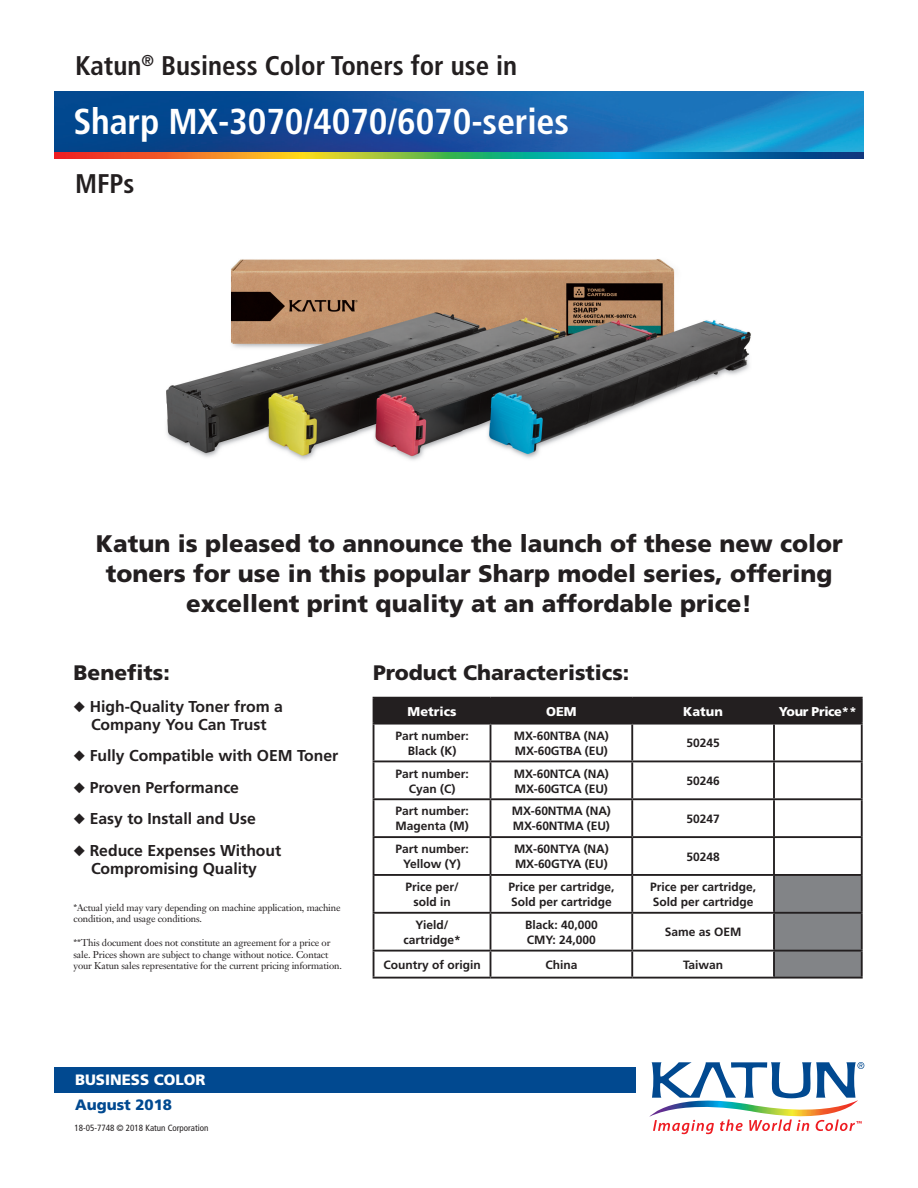
<style>
.page{position:relative;width:918px;height:1188px;background:#fff}
.page>*{position:absolute;margin:0;border:0;box-sizing:border-box;transform-origin:0 0}
.t1{font:700 condensed 36px "Frutiger";letter-spacing:-.005em;color:#fff}
.t2{font:700 condensed 27px "Frutiger";color:#231f20}
.t3{font:900 24px/30px "Frutiger";color:#231f20;text-align:center}
.t4{font:900 21px "Frutiger";color:#231f20}
.t5{font:700 15.75px/18px "Frutiger";color:#231f20;text-align:center}
.t6{font:900 15px "Frutiger";color:#fff}
.t7{font:900 15px "Frutiger";color:#014990}
.t8{font:900 12.75px "Frutiger";color:#fff}
.t9{font:900 12.75px "Frutiger";letter-spacing:-.03em;color:#fff}
.t10{font:700 12px/15px "Frutiger";color:#231f20;text-align:center}
.t11{font:9.75px/11.7px "Janson Text";letter-spacing:-.015em;color:#231f20}
.t12{font:condensed 9px "Frutiger";color:#231f20}
</style>
<div class="page">
<img style="left:166px;top:259px;width:585px;height:201px">
<div style="left:54px;top:1067px;width:582px;height:25px;background:#014990"></div>
<img style="left:54px;top:152px;width:810px;height:6px">
<img style="left:54px;top:91px;width:810px;height:61px">
<svg style="left:649px;top:1062px;width:215px;height:72px"></svg>
<div style="left:775px;top:876px;width:86px;height:101px;background:#828487"></div>
<hr style="left:373px;top:697px;width:117px;height:2px;background:#231f20">
<hr style="left:490px;top:697px;width:142px;height:2px;background:#231f20">
<div style="left:373px;top:698px;width:488px;height:25px;background:#231f20"></div>
<hr style="left:632px;top:697px;width:142px;height:2px;background:#231f20">
<hr style="left:631px;top:699px;width:2px;height:24px;background:#231f20">
<hr style="left:774px;top:697px;width:89px;height:2px;background:#231f20">
<hr style="left:773px;top:699px;width:2px;height:24px;background:#231f20">
<hr style="left:861px;top:699px;width:2px;height:24px;background:#231f20">
<hr style="left:373px;top:723px;width:117px;height:2px;background:#231f20">
<hr style="left:373px;top:725px;width:1px;height:35px;background:#231f20">
<hr style="left:490px;top:723px;width:142px;height:2px;background:#231f20">
<hr style="left:490px;top:725px;width:1px;height:35px;background:#231f20">
<hr style="left:632px;top:723px;width:142px;height:2px;background:#231f20">
<hr style="left:631px;top:725px;width:2px;height:35px;background:#231f20">
<hr style="left:774px;top:723px;width:89px;height:2px;background:#231f20">
<hr style="left:773px;top:725px;width:2px;height:35px;background:#231f20">
<hr style="left:861px;top:725px;width:2px;height:35px;background:#231f20">
<hr style="left:373px;top:760px;width:117px;height:2px;background:#231f20">
<hr style="left:373px;top:762px;width:1px;height:36px;background:#231f20">
<hr style="left:490px;top:760px;width:142px;height:2px;background:#231f20">
<hr style="left:490px;top:762px;width:1px;height:36px;background:#231f20">
<hr style="left:632px;top:760px;width:142px;height:2px;background:#231f20">
<hr style="left:631px;top:762px;width:2px;height:36px;background:#231f20">
<hr style="left:774px;top:760px;width:89px;height:2px;background:#231f20">
<hr style="left:773px;top:762px;width:2px;height:36px;background:#231f20">
<hr style="left:861px;top:762px;width:2px;height:36px;background:#231f20">
<hr style="left:373px;top:798px;width:117px;height:2px;background:#231f20">
<hr style="left:373px;top:800px;width:1px;height:36px;background:#231f20">
<hr style="left:490px;top:798px;width:142px;height:2px;background:#231f20">
<hr style="left:490px;top:800px;width:1px;height:36px;background:#231f20">
<hr style="left:632px;top:798px;width:142px;height:2px;background:#231f20">
<hr style="left:631px;top:800px;width:2px;height:36px;background:#231f20">
<hr style="left:774px;top:798px;width:89px;height:2px;background:#231f20">
<hr style="left:773px;top:800px;width:2px;height:36px;background:#231f20">
<hr style="left:861px;top:800px;width:2px;height:36px;background:#231f20">
<hr style="left:373px;top:836px;width:117px;height:2px;background:#231f20">
<hr style="left:373px;top:838px;width:1px;height:36px;background:#231f20">
<hr style="left:490px;top:836px;width:142px;height:2px;background:#231f20">
<hr style="left:490px;top:838px;width:1px;height:36px;background:#231f20">
<hr style="left:632px;top:836px;width:142px;height:2px;background:#231f20">
<hr style="left:631px;top:838px;width:2px;height:36px;background:#231f20">
<hr style="left:774px;top:836px;width:89px;height:2px;background:#231f20">
<hr style="left:773px;top:838px;width:2px;height:36px;background:#231f20">
<hr style="left:861px;top:838px;width:2px;height:36px;background:#231f20">
<hr style="left:373px;top:874px;width:117px;height:2px;background:#231f20">
<hr style="left:373px;top:876px;width:1px;height:36px;background:#231f20">
<hr style="left:490px;top:874px;width:142px;height:2px;background:#231f20">
<hr style="left:490px;top:876px;width:1px;height:36px;background:#231f20">
<hr style="left:632px;top:874px;width:142px;height:2px;background:#231f20">
<hr style="left:631px;top:876px;width:2px;height:36px;background:#231f20">
<hr style="left:774px;top:874px;width:89px;height:2px;background:#231f20">
<hr style="left:773px;top:876px;width:2px;height:36px;background:#231f20">
<hr style="left:861px;top:876px;width:2px;height:36px;background:#231f20">
<hr style="left:373px;top:912px;width:117px;height:2px;background:#231f20">
<hr style="left:373px;top:914px;width:1px;height:36px;background:#231f20">
<hr style="left:490px;top:912px;width:142px;height:2px;background:#231f20">
<hr style="left:490px;top:914px;width:1px;height:36px;background:#231f20">
<hr style="left:632px;top:912px;width:142px;height:2px;background:#231f20">
<hr style="left:631px;top:914px;width:2px;height:36px;background:#231f20">
<hr style="left:774px;top:912px;width:89px;height:2px;background:#231f20">
<hr style="left:773px;top:914px;width:2px;height:36px;background:#231f20">
<hr style="left:861px;top:914px;width:2px;height:36px;background:#231f20">
<hr style="left:373px;top:950px;width:117px;height:2px;background:#231f20">
<svg style="left:373px;top:952px;width:1px;height:25px"></svg>
<hr style="left:490px;top:950px;width:142px;height:2px;background:#231f20">
<svg style="left:490px;top:952px;width:1px;height:25px"></svg>
<hr style="left:632px;top:950px;width:142px;height:2px;background:#231f20">
<hr style="left:631px;top:952px;width:2px;height:25px;background:#231f20">
<hr style="left:774px;top:950px;width:89px;height:2px;background:#231f20">
<hr style="left:773px;top:952px;width:2px;height:25px;background:#231f20">
<hr style="left:861px;top:952px;width:2px;height:25px;background:#231f20">
<hr style="left:373px;top:977px;width:117px;height:2px;background:#231f20">
<hr style="left:490px;top:977px;width:142px;height:2px;background:#231f20">
<hr style="left:632px;top:977px;width:142px;height:2px;background:#231f20">
<hr style="left:774px;top:977px;width:89px;height:2px;background:#231f20">
<p class="t2" style="left:75px;top:49px;width:444px">Katun<sup>®</sup> Business Color Toners for use in</p>
<p class="t1" style="left:74px;top:100px;width:497px">Sharp MX-3070/4070/6070-series</p>
<p class="t2" style="left:75px;top:167px;width:61px">MFPs</p>
<p class="t3" style="left:96px;top:529px;width:749px">Katun is pleased to announce the launch of these new color toners for use in this popular Sharp model series, offering excellent print quality at an affordable price!</p>
<p class="t4" style="left:74px;top:660px;width:98px">Benefits:</p>
<p class="t5" style="left:74px;top:697px;width:211px">◆ High-Quality Toner from a<br>Company You Can Trust</p>
<p class="t5" style="left:74px;top:747px;width:266px">◆ Fully Compatible with OEM Toner</p>
<p class="t5" style="left:74px;top:778px;width:167px">◆ Proven Performance</p>
<p class="t5" style="left:74px;top:810px;width:184px">◆ Easy to Install and Use</p>
<p class="t5" style="left:74px;top:841px;width:209px">◆ Reduce Expenses Without<br>Compromising Quality</p>
<p class="t11" style="left:74px;top:901px;width:269px">*Actual yield may vary depending on machine application, machine condition, and usage conditions.</p>
<p class="t11" style="left:74px;top:937px;width:270px">**This document does not constitute an agreement for a price or sale. Prices shown are subject to change without notice. Contact your Katun sales representative for the current pricing information.</p>
<p class="t4" style="left:373px;top:660px;width:258px">Product Characteristics:</p>
<p class="t8" style="left:408px;top:703px;width:50px">Metrics</p>
<p class="t8" style="left:546px;top:703px;width:32px">OEM</p>
<p class="t8" style="left:683px;top:703px;width:41px">Katun</p>
<p class="t9" style="left:779px;top:703px;width:79px">Your Price**</p>
<p class="t10" style="left:395px;top:728px;width:75px">Part number:<br>Black (K)</p>
<p class="t10" style="left:514px;top:728px;width:97px">MX-60NTBA (NA)</p>
<p class="t10" style="left:686px;top:735px;width:35px">50245</p>
<p class="t10" style="left:515px;top:743px;width:95px">MX-60GTBA (EU)</p>
<p class="t10" style="left:395px;top:766px;width:75px">Part number:<br>Cyan (C)</p>
<p class="t10" style="left:514px;top:766px;width:97px">MX-60NTCA (NA)</p>
<p class="t10" style="left:515px;top:781px;width:95px">MX-60GTCA (EU)</p>
<p class="t10" style="left:395px;top:804px;width:75px;text-align:left">Part number:<br>Magenta (M)</p>
<p class="t10" style="left:512px;top:804px;width:101px">MX-60NTMA (NA)</p>
<p class="t10" style="left:513px;top:819px;width:99px">MX-60NTMA (EU)</p>
<p class="t10" style="left:395px;top:841px;width:75px">Part number:<br>Yellow (Y)</p>
<p class="t10" style="left:514px;top:841px;width:96px">MX-60NTYA (NA)</p>
<p class="t10" style="left:515px;top:856px;width:94px">MX-60GTYA (EU)</p>
<p class="t10" style="left:405px;top:879px;width:55px">Price per/ sold in</p>
<p class="t10" style="left:508px;top:879px;width:108px">Price per cartridge,</p>
<p class="t10" style="left:511px;top:894px;width:102px">Sold per cartridge</p>
<p class="t10" style="left:403px;top:917px;width:59px">Yield/ cartridge*</p>
<p class="t10" style="left:525px;top:917px;width:74px">Black: 40,000</p>
<p class="t10" style="left:527px;top:932px;width:70px">CMY: 24,000</p>
<p class="t10" style="left:686px;top:773px;width:35px">50246</p>
<p class="t10" style="left:686px;top:811px;width:35px">50247</p>
<p class="t10" style="left:686px;top:849px;width:35px">50248</p>
<p class="t10" style="left:650px;top:879px;width:108px">Price per cartridge,</p>
<p class="t10" style="left:653px;top:894px;width:102px">Sold per cartridge</p>
<p class="t10" style="left:665px;top:925px;width:78px">Same as OEM</p>
<p class="t10" style="left:383px;top:957px;width:99px">Country of origin</p>
<p class="t10" style="left:545px;top:957px;width:34px">China</p>
<p class="t10" style="left:683px;top:957px;width:42px">Taiwan</p>
<p class="t6" style="left:75px;top:1071px;width:132px">BUSINESS COLOR</p>
<p class="t7" style="left:75px;top:1095px;width:99px">August 2018</p>
<p class="t12" style="left:75px;top:1122px;width:135px">18-05-7748 © 2018 Katun Corporation</p>
</div>
